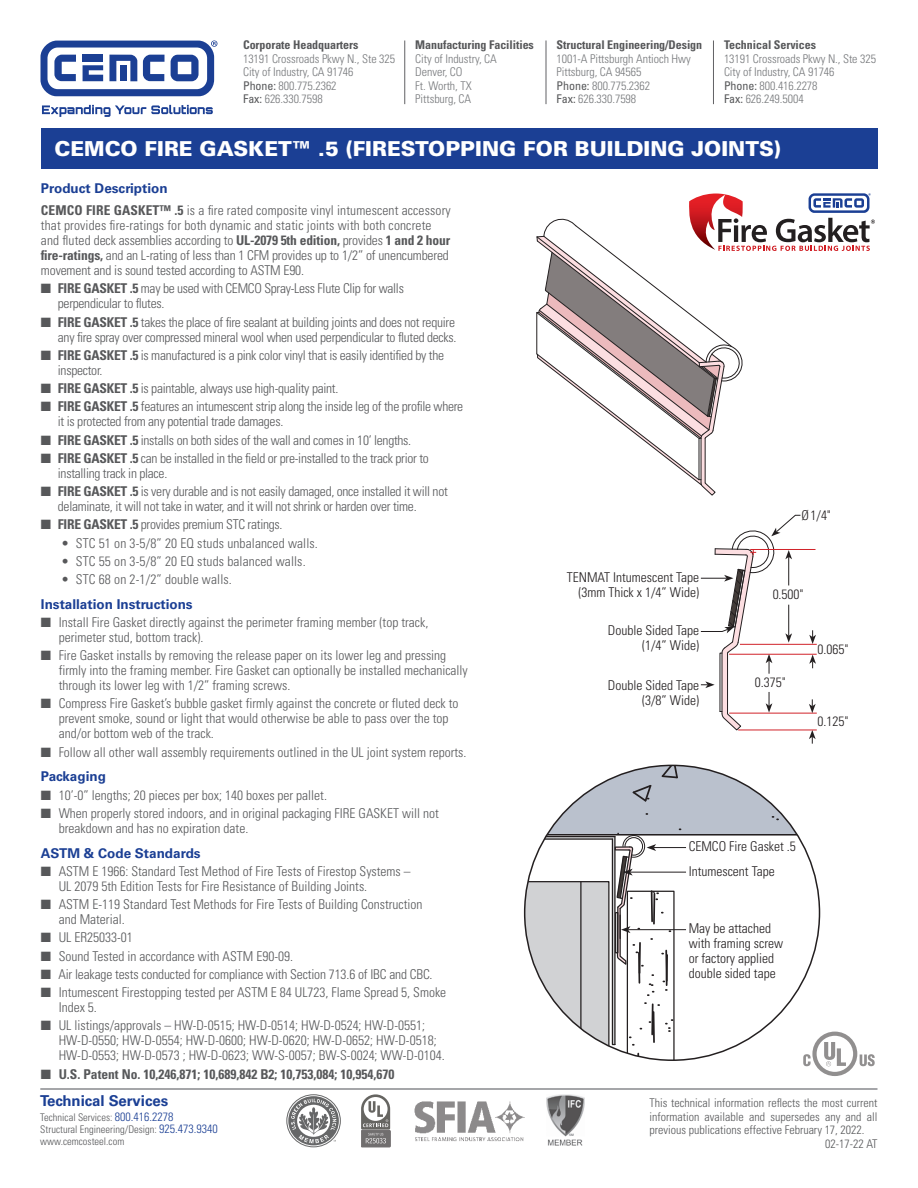
<style>
.page{position:relative;width:918px;height:1188px;background:#fff}
.page>*{position:absolute;margin:0;border:0;box-sizing:border-box;transform-origin:0 0}
.t1{font:900 20.7px "Univers LT Std";color:#fff}
.t2{font:700 15px "Univers LT Std";letter-spacing:-.005em;color:#1b3f94}
.t3{font:300 condensed 13.5px/15px "Univers LT Std";color:#57585a}
.t4{font:300 condensed 13.5px/15px "Univers LT Std";letter-spacing:-.02em;color:#57585a}
.t5{font:300 condensed 13.5px/15px "Univers LT Std";color:#231f20;text-align:right}
.t6{font:700 condensed 13.5px "Univers LT Std";color:#57585a}
.t7{font:700 13.5px "Univers LT Std";color:#1b3f94}
.t8{font:300 condensed 12px/13.5px "Univers LT Std";letter-spacing:-.005em;color:#76787b}
.t9{font:300 condensed 12px "Univers LT Std";color:#57585a}
.t10{font:700 condensed 12px "Univers LT Std";letter-spacing:-.005em;color:#57585a}
.t11{font:300 condensed 10.5px/12px "Univers LT Std";color:#57585a}
.s1{font-weight:400;color:#57585a}
.s2{font-weight:700;font-stretch:normal;color:#1b3f94}
.s3{font-weight:700}
.s4{font-size:12px;color:#1b3f94}
</style>
<div class="page">
<hr style="left:40px;top:1088px;width:837px;height:2px;background:#888a8d">
<div style="left:41px;top:128px;width:837px;height:41px;background:#1b3f94"></div>
<svg style="left:42px;top:105px;width:171px;height:12px"></svg>
<svg style="left:40px;top:40px;width:177px;height:56px"></svg>
<div style="left:812px;top:1032px;width:45px;height:44px;border:4px solid #231f20;border-radius:50%"></div>
<svg style="left:824px;top:1042px;width:22px;height:24px"></svg>
<svg style="left:803px;top:1054px;width:8px;height:12px"></svg>
<svg style="left:860px;top:1054px;width:15px;height:12px"></svg>
<hr style="left:405px;top:40px;width:1px;height:64px;background:#616164">
<hr style="left:546px;top:40px;width:1px;height:64px;background:#616164">
<hr style="left:713px;top:40px;width:1px;height:64px;background:#616164">
<svg style="left:550px;top:765px;width:248px;height:69px;fill:#bac1cd"></svg>
<hr style="left:525px;top:834px;width:295px;height:1px;background:#231f20">
<svg style="left:660px;top:768px;width:19px;height:11px"></svg>
<svg style="left:631px;top:784px;width:22px;height:19px"></svg>
<svg style="left:773px;top:816px;width:5px;height:4px"></svg>
<hr style="left:654px;top:847px;width:32px;height:1px;background:#231f20">
<hr style="left:630px;top:872px;width:56px;height:1px;background:#231f20">
<svg style="left:536px;top:193px;width:339px;height:303px"></svg>
<hr style="left:628px;top:929px;width:58px;height:1px;background:#231f20">
<svg style="left:525px;top:828px;width:156px;height:232px"></svg>
<hr style="left:750px;top:549px;width:66px;height:1px;background:#d1232a">
<hr style="left:740px;top:644px;width:77px;height:1px;background:#d1232a">
<hr style="left:729px;top:713px;width:88px;height:1px;background:#d1232a">
<svg style="left:809px;top:699px;width:7px;height:14px"></svg>
<svg style="left:809px;top:630px;width:7px;height:14px"></svg>
<svg style="left:809px;top:731px;width:7px;height:13px"></svg>
<svg style="left:809px;top:655px;width:7px;height:13px"></svg>
<svg style="left:700px;top:515px;width:101px;height:216px"></svg>
<hr style="left:729px;top:654px;width:88px;height:1px;background:#d1232a">
<hr style="left:738px;top:730px;width:79px;height:1px;background:#d1232a">
<svg style="left:361px;top:1130px;width:29px;height:17px"></svg>
<div style="left:361px;top:1130px;width:29px;height:17px;border:1px solid #231f20"></div>
<svg style="left:361px;top:1094px;width:29px;height:49px"></svg>
<svg style="left:286px;top:1094px;width:55px;height:53px"></svg>
<img style="left:415px;top:1101px;width:110px;height:41px">
<img style="left:547px;top:1095px;width:37px;height:51px">
<p class="t10" style="left:243px;top:38px;width:117px">Corporate Headquarters</p>
<p class="t8" style="left:243px;top:52px;width:154px">13191 Crossroads Pkwy N., Ste 325<br>City of Industry, CA 91746<br><span class="s1">Phone:</span> 800.775.2362<br><span class="s1">Fax:</span> 626.330.7598</p>
<p class="t10" style="left:415px;top:38px;width:120px">Manufacturing Facilities</p>
<p class="t8" style="left:415px;top:52px;width:83px">City of Industry, CA<br>Denver, CO<br>Ft. Worth, TX<br>Pittsburg, CA</p>
<p class="t10" style="left:557px;top:38px;width:147px">Structural Engineering/Design</p>
<p class="t8" style="left:557px;top:52px;width:136px">1001-A Pittsburgh Antioch Hwy<br>Pittsburg, CA 94565<br><span class="s1">Phone:</span> 800.775.2362<br><span class="s1">Fax:</span> 626.330.7598</p>
<p class="t10" style="left:724px;top:38px;width:94px">Technical Services</p>
<p class="t8" style="left:724px;top:52px;width:154px">13191 Crossroads Pkwy N., Ste 325<br>City of Industry, CA 91746<br><span class="s1">Phone:</span> 800.416.2278<br><span class="s1">Fax:</span> 626.249.5004</p>
<h1 class="t1" style="left:54px;top:136px;width:728px">CEMCO FIRE GASKET™ .5 (FIRESTOPPING FOR BUILDING JOINTS)</h1>
<p class="t3" style="left:41px;top:178px;width:411px;line-height:21.8px"><span class="s2">Product Description<br></span><span class="s3">CEMCO FIRE GASKET™ .5</span> is a fire rated composite vinyl intumescent accessory</p>
<p class="t3" style="left:41px;top:218px;width:411px">that provides fire-ratings for both dynamic and static joints with both concrete and fluted deck assemblies according to <span class="s3">UL-2079 5th edition,</span> provides <span class="s3">1 and 2 hour fire-ratings,</span> and an L-rating of less than 1 CFM provides up to 1/2” of unencumbered movement and is sound tested according to ASTM E90.</p>
<p class="t4" style="left:58px;top:281px;width:348px;text-indent:-17px">■ <span class="s3">FIRE GASKET .5</span> may be used with CEMCO Spray-Less Flute Clip for walls perpendicular to flutes.</p>
<p class="t4" style="left:41px;top:314px;width:417px;text-align:right">■ <span class="s3">FIRE GASKET .5</span> takes the place of fire sealant at building joints and does not require any fire spray over compressed mineral wool when used perpendicular to fluted decks.</p>
<p class="t4" style="left:58px;top:348px;width:388px;text-indent:-17px">■ <span class="s3">FIRE GASKET .5</span> is manufactured is a pink color vinyl that is easily identified by the inspector.</p>
<p class="t4" style="left:41px;top:381px;width:299px">■ <span class="s3">FIRE GASKET .5</span> is paintable, always use high-quality paint.</p>
<p class="t4" style="left:58px;top:399px;width:407px;text-indent:-17px">■ <span class="s3">FIRE GASKET .5</span> features an intumescent strip along the inside leg of the profile where it is protected from any potential trade damages.</p>
<p class="t4" style="left:41px;top:432px;width:372px">■ <span class="s3">FIRE GASKET .5</span> installs on both sides of the wall and comes in 10’ lengths.</p>
<p class="t4" style="left:58px;top:451px;width:372px;text-indent:-17px">■ <span class="s3">FIRE GASKET .5</span> can be installed in the field or pre-installed to the track prior to installing track in place.</p>
<p class="t4" style="left:58px;top:484px;width:391px;text-indent:-17px">■ <span class="s3">FIRE GASKET .5</span> is very durable and is not easily damaged, once installed it will not delaminate, it will not take in water, and it will not shrink or harden over time.</p>
<p class="t4" style="left:41px;top:517px;width:243px">■ <span class="s3">FIRE GASKET .5</span> provides premium STC ratings.</p>
<p class="t3" style="left:61px;top:535px;width:258px">• STC 51 on 3-5/8” 20 EQ studs unbalanced walls.</p>
<p class="t3" style="left:61px;top:553px;width:246px">• STC 55 on 3-5/8” 20 EQ studs balanced walls.</p>
<p class="t3" style="left:61px;top:572px;width:172px">• STC 68 on 2-1/2” double walls.</p>
<p class="t7" style="left:41px;top:596px;width:153px">Installation Instructions</p>
<p class="t3" style="left:59px;top:615px;width:371px;text-indent:-18px">■ Install Fire Gasket directly against the perimeter framing member (top track, perimeter stud, bottom track).</p>
<p class="t3" style="left:59px;top:648px;width:411px;text-indent:-18px">■ Fire Gasket installs by removing the release paper on its lower leg and pressing firmly into the framing member. Fire Gasket can optionally be installed mechanically through its lower leg with 1/2” framing screws.</p>
<p class="t3" style="left:59px;top:696px;width:401px;text-indent:-18px">■ Compress Fire Gasket’s bubble gasket firmly against the concrete or fluted deck to prevent smoke, sound or light that would otherwise be able to pass over the top and/or bottom web of the track.</p>
<p class="t3" style="left:41px;top:740px;width:427px;line-height:24.8px">■ Follow all other wall assembly requirements outlined in the UL joint system reports.<br><span class="s2">Packaging</span></p>
<p class="t3" style="left:41px;top:787px;width:288px">■ 10’-0” lengths; 20 pieces per box; 140 boxes per pallet.</p>
<p class="t3" style="left:59px;top:806px;width:382px;text-indent:-18px">■ When properly stored indoors, and in original packaging FIRE GASKET will not breakdown and has no expiration date.</p>
<p class="t7" style="left:41px;top:845px;width:161px">ASTM &amp; Code Standards</p>
<p class="t3" style="left:59px;top:864px;width:353px;text-indent:-18px">■ ASTM E 1966: Standard Test Method of Fire Tests of Firestop Systems –<br>UL 2079 5th Edition Tests for Fire Resistance of Building Joints.</p>
<p class="t3" style="left:59px;top:897px;width:365px;text-indent:-18px">■ ASTM E-119 Standard Test Methods for Fire Tests of Building Construction and Material.</p>
<p class="t3" style="left:41px;top:930px;width:93px">■ UL ER25033-01</p>
<p class="t3" style="left:41px;top:948px;width:254px">■ Sound Tested in accordance with ASTM E90-09.</p>
<p class="t3" style="left:41px;top:967px;width:393px">■ Air leakage tests conducted for compliance with Section 713.6 of IBC and CBC.</p>
<p class="t3" style="left:59px;top:985px;width:389px;text-indent:-18px">■ Intumescent Firestopping tested per ASTM E 84 UL723, Flame Spread 5, Smoke<br>Index 5.</p>
<p class="t3" style="left:59px;top:1018px;width:388px;text-indent:-18px">■ UL listings/approvals – HW-D-0515; HW-D-0514; HW-D-0524; HW-D-0551;<br>HW-D-0550; HW-D-0554; HW-D-0600; HW-D-0620; HW-D-0652; HW-D-0518;<br>HW-D-0553; HW-D-0573 ; HW-D-0623; WW-S-0057; BW-S-0024; WW-D-0104.</p>
<p class="t6" style="left:41px;top:1065px;width:355px">■ U.S. Patent No. 10,246,871; 10,689,842 B2; 10,753,084; 10,954,670</p>
<p class="t5" style="left:802px;top:508px;width:31px">Ø1/4"</p>
<p class="t5" style="left:567px;top:570px;width:134px">TENMAT Intumescent Tape (3mm Thick x 1/4” Wide)</p>
<p class="t5" style="left:773px;top:587px;width:33px">0.500"</p>
<p class="t5" style="left:608px;top:623px;width:93px">Double Sided Tape (1/4” Wide)</p>
<p class="t5" style="left:818px;top:642px;width:33px">0.065"</p>
<p class="t5" style="left:755px;top:675px;width:33px">0.375"</p>
<p class="t5" style="left:608px;top:677px;width:93px">Double Sided Tape (3/8” Wide)</p>
<p class="t5" style="left:818px;top:714px;width:33px">0.125"</p>
<p class="t5" style="left:689px;top:834px;width:109px;line-height:24.6px;text-align:left">CEMCO Fire Gasket .5<br>Intumescent Tape</p>
<p class="t5" style="left:689px;top:921px;width:96px;text-align:left">May be attached with framing screw or factory applied double sided tape</p>
<p class="t2" style="left:40px;top:1092px;width:129px">Technical Services</p>
<p class="t11" style="left:40px;top:1112px;width:179px">Technical Services: <span class="s4">800.416.2278<br></span>Structural Engineering/Design: <span class="s4">925.473.9340 </span>www.cemcosteel.com</p>
<p class="t9" style="left:649px;top:1096px;width:230px">This technical information reflects the most current</p>
<p class="t9" style="left:649px;top:1109px;width:230px">information available and supersedes any and all</p>
<p class="t9" style="left:649px;top:1123px;width:217px">previous publications effective February 17, 2022.</p>
<p class="t9" style="left:825px;top:1136px;width:54px">02-17-22 AT</p>
</div>
